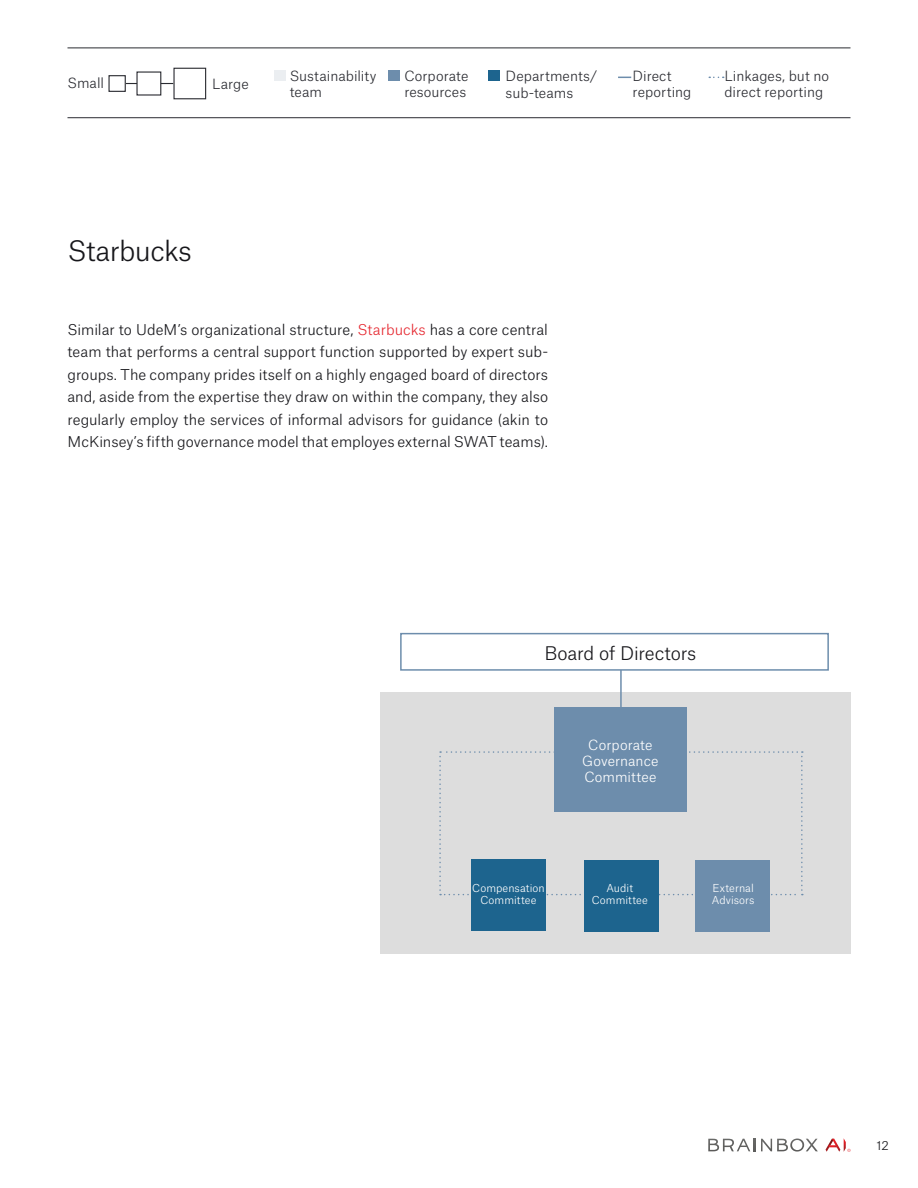
<style>
.page{position:relative;width:918px;height:1188px;background:#fff}
.page>*{position:absolute;margin:0;border:0;box-sizing:border-box;transform-origin:0 0}
.Chapter_Title{font:300 27px "Atlas Grotesk";letter-spacing:-.025em;color:#17171b}
.t1{font:300 18px "Atlas Grotesk";letter-spacing:-.01em;color:#17171b}
.t2{font:300 14.25px/22.5px "Atlas Grotesk";color:#17171b;text-align:justify}
.t3{font:300 13.5px/16.2px "Atlas Grotesk";letter-spacing:.005em;color:#2a2b31}
.t4{font:300 13.5px "Atlas Grotesk";letter-spacing:.005em;color:#fff}
.t5{font:300 12px "Atlas Grotesk";color:#17171b}
.t6{font:300 10.5px "Atlas Grotesk";letter-spacing:.005em;color:#fff}
.s1{color:#e62b33}
</style>
<div class="page">
<svg style="left:761px;top:1139px;width:57px;height:13px"></svg>
<svg style="left:708px;top:1139px;width:47px;height:12px"></svg>
<svg style="left:826px;top:1138px;width:24px;height:14px"></svg>
<hr style="left:68px;top:117px;width:782px;height:1px;background:#2a2b31">
<hr style="left:68px;top:48px;width:782px;height:1px;background:#2a2b31">
<hr style="left:126px;top:83px;width:47px;height:1px;background:#2a2b31">
<div style="left:108px;top:75px;width:18px;height:17px;background:#fff;border:1px solid #2a2b31"></div>
<div style="left:274px;top:70px;width:12px;height:11px;background:#ebeef1"></div>
<div style="left:388px;top:70px;width:12px;height:11px;background:#6d8dac"></div>
<div style="left:488px;top:70px;width:12px;height:11px;background:#1d648e"></div>
<div style="left:173px;top:68px;width:33px;height:31px;background:#fff;border:1px solid #2a2b31"></div>
<div style="left:136px;top:71px;width:25px;height:25px;background:#fff"></div>
<svg style="left:618px;top:77px;width:13px;height:1px"></svg>
<div style="left:380px;top:693px;width:470px;height:261px;background:#ddd"></div>
<hr style="left:620px;top:670px;width:2px;height:76px;background:#6d8dac">
<div style="left:400px;top:633px;width:429px;height:38px;background:#fff;border:2px solid #6d8dac"></div>
<svg style="left:439px;top:751px;width:364px;height:144px"></svg>
<div style="left:555px;top:708px;width:132px;height:104px;background:#6d8dac"></div>
<div style="left:471px;top:859px;width:75px;height:72px;background:#1d648e"></div>
<div style="left:695px;top:860px;width:75px;height:72px;background:#6d8dac"></div>
<div style="left:584px;top:860px;width:75px;height:72px;background:#1d648e"></div>
<p class="t3" style="left:68px;top:74px;width:38px">Small</p>
<p class="t3" style="left:212px;top:74px;width:38px">Large</p>
<p class="t3" style="left:290px;top:66px;width:88px">Sustainability team</p>
<p class="t3" style="left:404px;top:66px;width:66px">Corporate resources</p>
<p class="t3" style="left:506px;top:67px;width:93px">Departments/ sub-teams</p>
<p class="t3" style="left:725px;top:66px;width:106px">Linkages, but no direct reporting</p>
<p class="t3" style="left:633px;top:66px;width:60px">Direct reporting</p>
<p class="Chapter_Title" style="left:68px;top:230px;width:126px">Starbucks</p>
<p class="t2" style="left:68px;top:317px;width:482px">Similar to UdeM’s organizational structure, <span class="s1">Starbucks</span> has a core central team that performs a central support function supported by expert sub&shy;groups. The company prides itself on a highly engaged board of directors and, aside from the expertise they draw on within the company, they also regularly employ the services of informal advisors for guidance (akin to McKinsey’s fifth governance model that employes external SWAT teams).</p>
<p class="t1" style="left:544px;top:639px;width:154px">Board of Directors</p>
<p class="t4" style="left:588px;top:734px;width:66px">Corporate</p>
<p class="t4" style="left:582px;top:750px;width:78px">Governance</p>
<p class="t4" style="left:584px;top:766px;width:74px">Committee</p>
<p class="t6" style="left:472px;top:879px;width:74px">Compensation</p>
<p class="t6" style="left:480px;top:892px;width:58px">Committee</p>
<p class="t6" style="left:606px;top:879px;width:28px">Audit</p>
<p class="t6" style="left:592px;top:892px;width:58px">Committee</p>
<p class="t6" style="left:712px;top:879px;width:43px">External</p>
<p class="t6" style="left:712px;top:892px;width:44px">Advisors</p>
<p class="t5" style="left:877px;top:1136px;width:14px">12</p>
</div>
